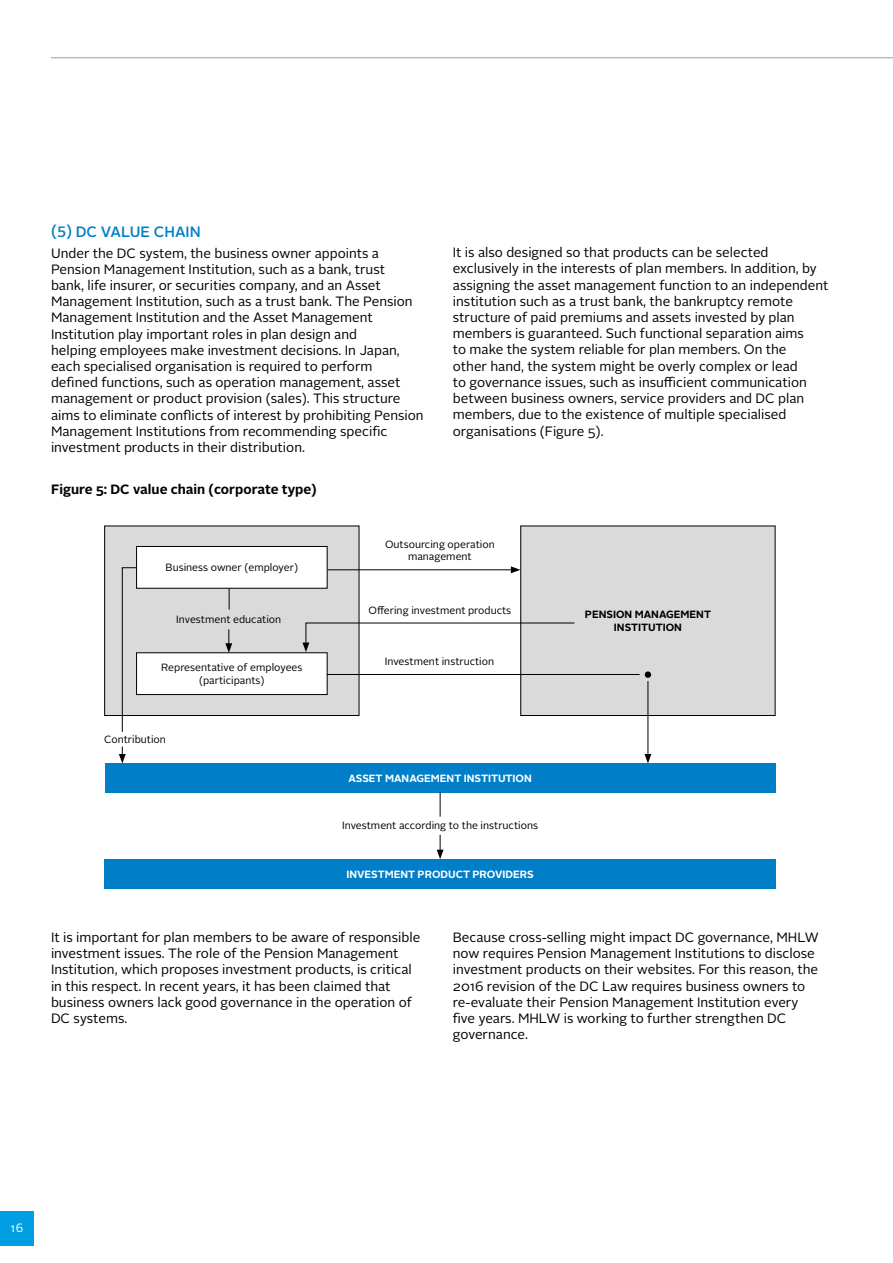
<style>
.page{position:relative;width:893px;height:1263px;background:#fff}
.page>*{position:absolute;margin:0;border:0;box-sizing:border-box;transform-origin:0 0}
.t1{font:500 15px "Alright Sans";color:#007ec7}
.t2{font:13.5px/16.2px "Alright Sans";color:#000}
.t3{font:700 13.5px "Alright Sans";color:#000}
.t4{font:12px "Alright Sans";color:#fff}
.t5{font:10.5px/12.6px "Alright Sans";color:#000;text-align:center}
.t6{font:700 10.5px "Alright Sans";color:#fff}
.t7{font:700 10.5px/12.6px "Alright Sans";color:#000;text-align:center}
</style>
<div class="page">
<hr style="left:51px;top:57px;width:842px;height:1px;background:#9d9d9c">
<div style="left:0;top:1212px;width:34px;height:34px;background:#009fe3"></div>
<div style="left:105px;top:526px;width:254px;height:189px;background:#dadada"></div>
<div style="left:104px;top:526px;width:255px;height:190px;border:1px solid #000"></div>
<div style="left:521px;top:526px;width:254px;height:189px;background:#dadada"></div>
<div style="left:520px;top:526px;width:255px;height:190px;border:1px solid #000"></div>
<div style="left:105px;top:763px;width:670px;height:29px;background:#007ec7"></div>
<div style="left:104px;top:859px;width:672px;height:29px;background:#007ec7"></div>
<div style="left:137px;top:546px;width:190px;height:42px;background:#fff"></div>
<div style="left:136px;top:546px;width:192px;height:43px;border:1px solid #000"></div>
<div style="left:137px;top:653px;width:190px;height:41px;background:#fff"></div>
<div style="left:136px;top:652px;width:192px;height:43px;border:1px solid #000"></div>
<svg style="left:122px;top:567px;width:16px;height:165px"></svg>
<svg style="left:437px;top:835px;width:7px;height:24px"></svg>
<svg style="left:440px;top:792px;width:1px;height:25px"></svg>
<svg style="left:229px;top:588px;width:1px;height:22px"></svg>
<svg style="left:225px;top:629px;width:7px;height:24px"></svg>
<svg style="left:119px;top:746px;width:7px;height:17px"></svg>
<hr style="left:648px;top:681px;width:1px;height:75px;background:#000">
<svg style="left:644px;top:754px;width:7px;height:9px"></svg>
<hr style="left:328px;top:569px;width:185px;height:1px;background:#000">
<svg style="left:511px;top:566px;width:9px;height:7px"></svg>
<svg style="left:302px;top:622px;width:273px;height:30px"></svg>
<hr style="left:327px;top:674px;width:313px;height:1px;background:#000">
<div style="left:645px;top:671px;width:6px;height:7px;background:#000;border-radius:50%"></div>
<p class="t1" style="left:51px;top:222px;width:151px">(5) DC VALUE CHAIN</p>
<p class="t2" style="left:51px;top:245px;width:374px">Under the DC system, the business owner appoints a Pension Management Institution, such as a bank, trust<br>bank, life insurer, or securities company, and an Asset Management Institution, such as a trust bank. The Pension Management Institution and the Asset Management Institution play important roles in plan design and<br>helping employees make investment decisions. In Japan, each specialised organisation is required to perform<br>defined functions, such as operation management, asset management or product provision (sales). This structure aims to eliminate conflicts of interest by prohibiting Pension Management Institutions from recommending specific investment products in their distribution.</p>
<p class="t3" style="left:51px;top:480px;width:267px">Figure 5: DC value chain (corporate type)</p>
<p class="t2" style="left:453px;top:245px;width:377px">It is also designed so that products can be selected exclusively in the interests of plan members. In addition, by assigning the asset management function to an independent institution such as a trust bank, the bankruptcy remote structure of paid premiums and assets invested by plan members is guaranteed. Such functional separation aims<br>to make the system reliable for plan members. On the<br>other hand, the system might be overly complex or lead<br>to governance issues, such as insufficient communication between business owners, service providers and DC plan members, due to the existence of multiple specialised organisations (Figure 5).</p>
<p class="t5" style="left:166px;top:561px;width:134px">Business owner (employer)</p>
<p class="t5" style="left:176px;top:613px;width:107px">Investment education</p>
<p class="t5" style="left:161px;top:661px;width:143px">Representative of employees (participants)</p>
<p class="t5" style="left:104px;top:733px;width:63px">Contribution</p>
<p class="t5" style="left:385px;top:538px;width:111px">Outsourcing operation management</p>
<p class="t5" style="left:368px;top:604px;width:144px">Offering investment products</p>
<p class="t5" style="left:385px;top:655px;width:111px">Investment instruction</p>
<p class="t6" style="left:348px;top:771px;width:185px">ASSET MANAGEMENT INSTITUTION</p>
<p class="t5" style="left:342px;top:819px;width:197px">Investment according to the instructions</p>
<p class="t6" style="left:346px;top:867px;width:189px">INVESTMENT PRODUCT PROVIDERS</p>
<p class="t7" style="left:585px;top:608px;width:128px">PENSION MANAGEMENT<br>INSTITUTION</p>
<p class="t2" style="left:51px;top:929px;width:371px">It is important for plan members to be aware of responsible investment issues. The role of the Pension Management Institution, which proposes investment products, is critical in this respect. In recent years, it has been claimed that business owners lack good governance in the operation of DC systems.</p>
<p class="t2" style="left:453px;top:929px;width:367px">Because cross-selling might impact DC governance, MHLW now requires Pension Management Institutions to disclose investment products on their websites. For this reason, the 2016 revision of the DC Law requires business owners to re-evaluate their Pension Management Institution every five years. MHLW is working to further strengthen DC governance.</p>
<p class="t4" style="left:10px;top:1220px;width:14px">16</p>
</div>
